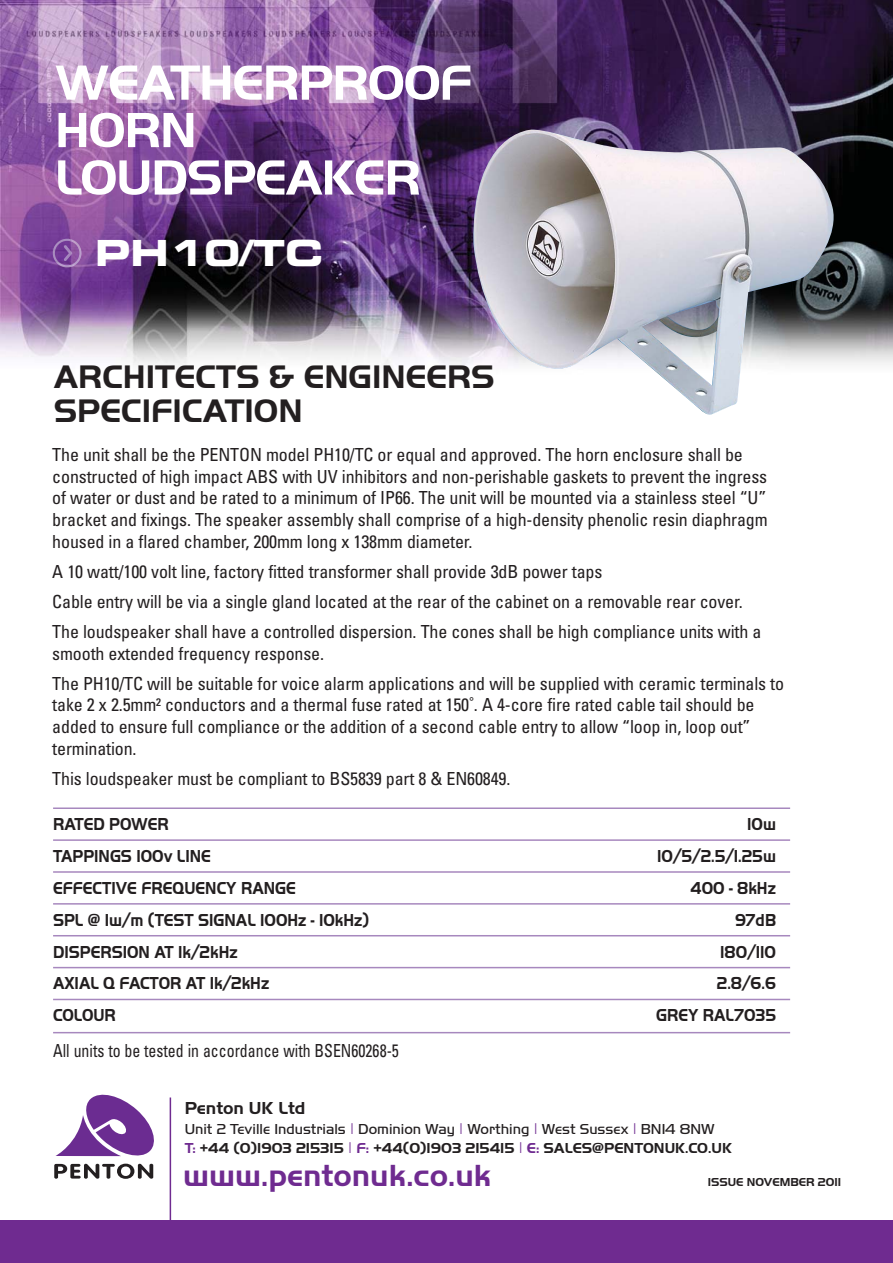
<style>
.page{position:relative;width:893px;height:1263px;background:#fff}
.page>*{position:absolute;margin:0;border:0;box-sizing:border-box;transform-origin:0 0}
.t1{font:700 51.3px/47.4px "Handel Got D";letter-spacing:-.02em;color:#fff}
.t2{font:36px "Eurostile Bold Extended Two";color:#fff}
.t3{font:700 33.75px/34.5px "Handel Got D";color:#231f20}
.t4{font:700 31.65px "Handel Got D";color:#6f2b90}
.t5{font:condensed 18px/21.6px "Univers";letter-spacing:-.01em;color:#231f20}
.t6{font:700 18px "Handel Got D";color:#231f20;scale:.88 1}
.t7{font:condensed 18px "Univers";letter-spacing:-.01em;color:#231f20;scale:.88 1}
.t8{font:700 18px "Handel Got D";color:#231f20}
.t9{font:15px "Handel Got D Ligh";color:#231f20}
.t10{font:700 15px "Handel Got D";color:#231f20}
.t11{font:700 12px "Handel Got D";color:#231f20}
.s1{font-family:"Univers";font-weight:300;color:#6f2b90}
.s2{color:#6f2b90}
</style>
<div class="page">
<div style="left:0;top:1220px;width:892px;height:43px;background:#6f2b90"></div>
<svg style="left:54px;top:1095px;width:100px;height:84px"></svg>
<hr style="left:170px;top:1098px;width:1px;height:135px;background:#6f2b90">
<img style="left:0;top:0;width:892px;height:366px">
<img style="left:471px;top:130px;width:368px;height:285px">
<img style="left:53px;top:239px;width:29px;height:28px">
<hr style="left:53px;top:808px;width:737px;height:1px;background:#a788be">
<hr style="left:53px;top:839px;width:737px;height:2px;background:#a788be">
<hr style="left:53px;top:871px;width:737px;height:2px;background:#a788be">
<hr style="left:53px;top:903px;width:737px;height:2px;background:#a788be">
<hr style="left:53px;top:935px;width:737px;height:1px;background:#a788be">
<hr style="left:53px;top:967px;width:737px;height:1px;background:#a788be">
<hr style="left:53px;top:999px;width:737px;height:1px;background:#a788be">
<hr style="left:53px;top:1032px;width:737px;height:1px;background:#a788be">
<h1 class="t1" style="left:55px;top:63px;width:419px">WEATHERPROOF<br>HORN<br>LOUDSPEAKER</h1>
<h2 class="t2" style="left:95px;top:239px;width:230px">PH10/TC</h2>
<h3 class="t3" style="left:54px;top:362px;width:442px">ARCHITECTS &amp; ENGINEERS<br>SPECIFICATION</h3>
<p class="t5" style="left:52px;top:446px;width:717px">The unit shall be the PENTON model PH10/TC or equal and approved. The horn enclosure shall be constructed of high impact ABS with UV inhibitors and non-perishable gaskets to prevent the ingress of water or dust and be rated to a minimum of IP66. The unit will be mounted via a stainless steel “U” bracket and fixings. The speaker assembly shall comprise of a high-density phenolic resin diaphragm housed in a flared chamber, 200mm long x 138mm diameter.</p>
<p class="t5" style="left:52px;top:558px;width:711px;line-height:30.2px">A 10 watt/100 volt line, factory fitted transformer shall provide 3dB power taps<br>Cable entry will be via a single gland located at the rear of the cabinet on a removable rear cover.<br>The loudspeaker shall have a controlled dispersion. The cones shall be high compliance units with a</p>
<p class="t5" style="left:52px;top:640px;width:733px;line-height:30.2px">smooth extended frequency response.<br>The PH10/TC will be suitable for voice alarm applications and will be supplied with ceramic terminals to</p>
<p class="t5" style="left:52px;top:696px;width:704px">take 2 x 2.5mm² conductors and a thermal fuse rated at 150˚. A 4-core fire rated cable tail should be added to ensure full compliance or the addition of a second cable entry to allow “loop in, loop out” termination.</p>
<p class="t5" style="left:52px;top:769px;width:460px">This loudspeaker must be compliant to BS5839 part 8 &amp; EN60849.</p>
<p class="t6" style="left:53px;top:818px;width:133px">RATED POWER</p>
<p class="t6" style="left:747px;top:818px;width:34px">10w</p>
<p class="t6" style="left:53px;top:850px;width:181px">TAPPINGS 100v LINE</p>
<p class="t6" style="left:657px;top:850px;width:137px">10/5/2.5/1.25w</p>
<p class="t6" style="left:53px;top:882px;width:277px">EFFECTIVE FREQUENCY RANGE</p>
<p class="t6" style="left:690px;top:882px;width:99px">400 - 8kHz</p>
<p class="t6" style="left:53px;top:914px;width:361px">SPL @ 1w/m (TEST SIGNAL 100Hz - 10kHz)</p>
<p class="t6" style="left:735px;top:914px;width:48px">97dB</p>
<p class="t6" style="left:53px;top:946px;width:211px">DISPERSION AT 1k/2kHz</p>
<p class="t6" style="left:720px;top:946px;width:65px">180/110</p>
<p class="t6" style="left:53px;top:977px;width:247px">AXIAL Q FACTOR AT 1k/2kHz</p>
<p class="t6" style="left:717px;top:977px;width:69px">2.8/6.6</p>
<p class="t6" style="left:53px;top:1009px;width:73px">COLOUR</p>
<p class="t6" style="left:656px;top:1009px;width:138px">GREY RAL7035</p>
<p class="t7" style="left:53px;top:1044px;width:395px">All units to be tested in accordance with BSEN60268-5</p>
<p class="t8" style="left:185px;top:1102px;width:122px">Penton UK Ltd</p>
<p class="t9" style="left:185px;top:1124px;width:531px">Unit 2 Teville Industrials <span class="s1">|</span> Dominion Way <span class="s1">|</span> Worthing <span class="s1">|</span> West Sussex <span class="s1">|</span> BN14 8NW</p>
<p class="t10" style="left:185px;top:1143px;width:549px"><span class="s2">T:</span> +44 (0)1903 215315 <span class="s1">|</span> <span class="s2">F:</span> +44(0)1903 215415 <span class="s1">|</span> <span class="s2">E:</span> SALES@PENTONUK.CO.UK</p>
<h3 class="t4" style="left:183px;top:1165px;width:310px">www.pentonuk.co.uk</h3>
<p class="t11" style="left:708px;top:1178px;width:135px">ISSUE NOVEMBER 2011</p>
</div>
